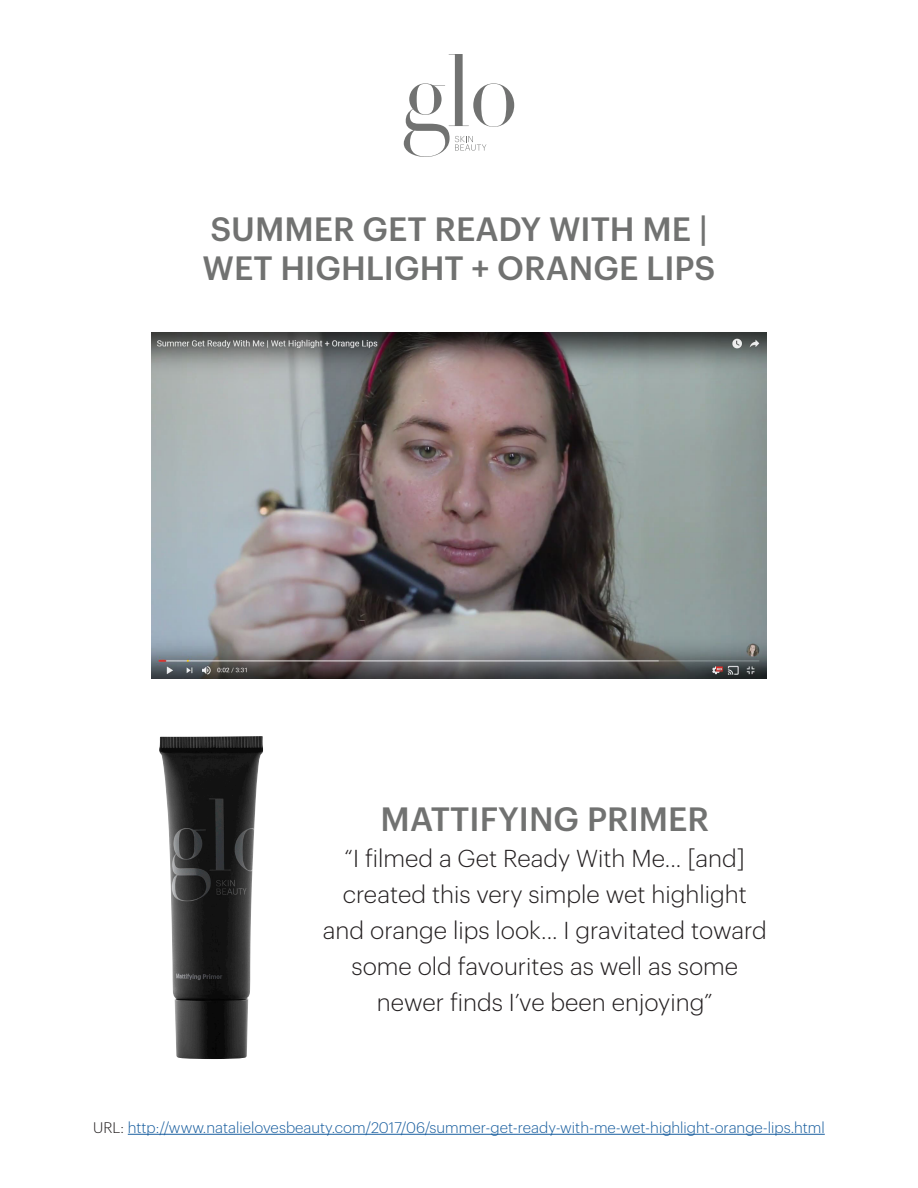
<style>
.page{position:relative;width:918px;height:1188px;background:#fff}
.page>*{position:absolute;margin:0;border:0;box-sizing:border-box;transform-origin:0 0}
.t1{font:500 33px "Graphik";color:#717271}
.t2{font:300 24px/36px "Graphik";color:#231f20;text-align:center}
.t3{font:300 15px "Graphik";color:#175d9e}
.s1{color:#231f20}
</style>
<div class="page">
<svg style="left:404px;top:54px;width:110px;height:103px"></svg>
<hr style="left:128px;top:1134px;width:697px;height:1px;background:#175d9e">
<img style="left:159px;top:736px;width:104px;height:323px">
<img style="left:152px;top:333px;width:614px;height:346px">
<p class="t1" style="left:210px;top:204px;width:499px">SUMMER GET READY WITH ME |</p>
<p class="t1" style="left:203px;top:243px;width:514px">WET HIGHLIGHT + ORANGE LIPS</p>
<p class="t1" style="left:381px;top:794px;width:330px">MATTIFYING PRIMER</p>
<p class="t2" style="left:323px;top:839px;width:445px">“I filmed a Get Ready With Me... [and] created this very simple wet highlight and orange lips look... I gravitated toward some old favourites as well as some newer finds I’ve been enjoying”</p>
<p class="t3" style="left:93px;top:1116px;width:733px"><span class="s1">URL:</span> http://www.natalielovesbeauty.com/2017/06/summer-get-ready-with-me-wet-highlight-orange-lips.html</p>
</div>
